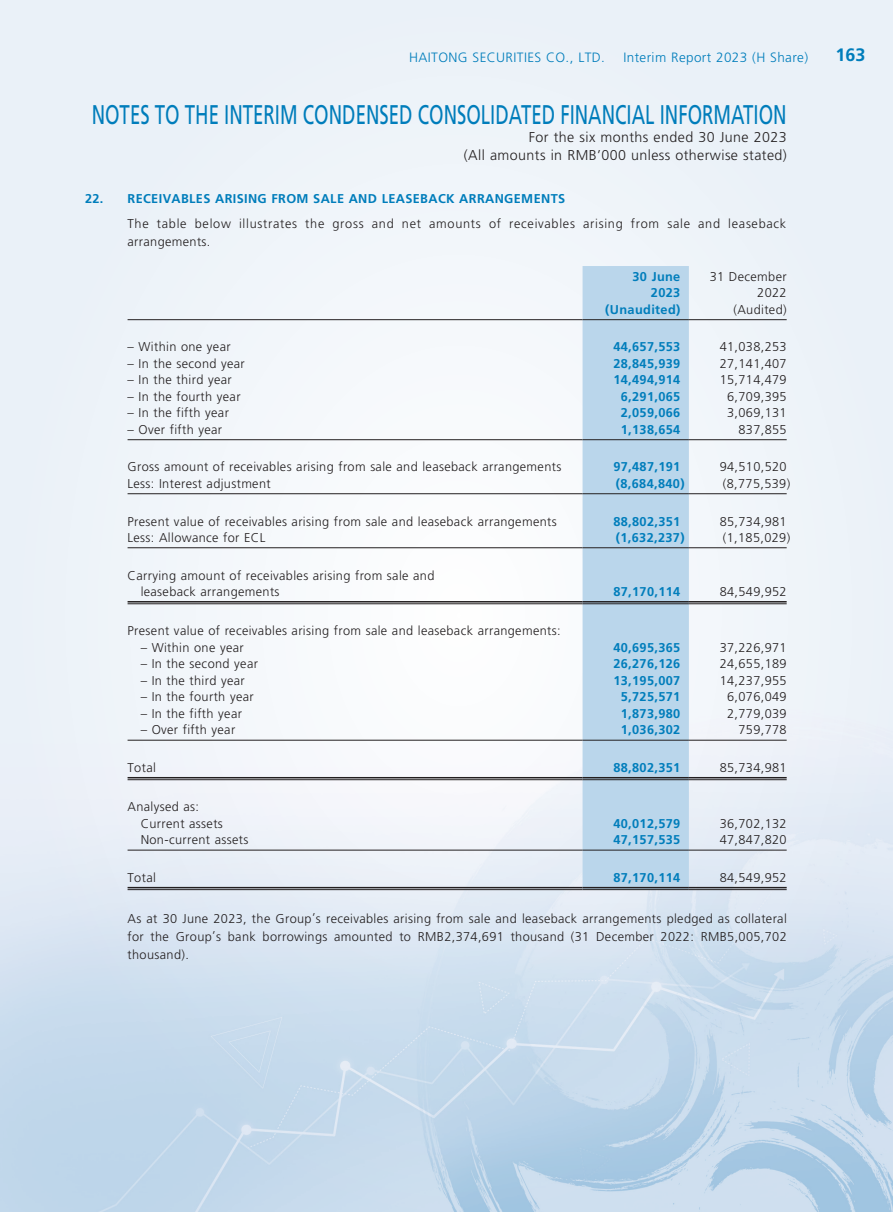
<style>
.page{position:relative;width:893px;height:1212px;background:#fff}
.page>*{position:absolute;margin:0;border:0;box-sizing:border-box;transform-origin:0 0}
.t1{font:27px "Frutiger LT Std";color:#007dbb;scale:.69 1}
.t2{font:700 18px "Frutiger LT Std";color:#007dbb}
.t3{font:300 14.25px/18px "Frutiger LT Std";letter-spacing:.03em;color:#231f20;text-align:right}
.t4{font:300 13.5px "Frutiger LT Std";letter-spacing:.03em;color:#007dbb}
.t5{font:300 12.75px/16.5px "Frutiger LT Std";letter-spacing:.03em;color:#231f20}
.t6{font:700 12.75px/16.5px "Frutiger LT Std";letter-spacing:.03em;color:#007dbb;text-align:right}
.t7{font:300 12.75px/18px "Frutiger LT Std";letter-spacing:.055em;color:#231f20}
</style>
<div class="page">
<img style="left:0;top:0;width:893px;height:1212px">
<div style="left:583px;top:266px;width:106px;height:623px;background:#bad6eb"></div>
<hr style="left:128px;top:319px;width:455px;height:1px;background:#231f20">
<hr style="left:583px;top:319px;width:106px;height:1px;background:#231f20">
<hr style="left:689px;top:319px;width:98px;height:1px;background:#231f20">
<hr style="left:128px;top:439px;width:455px;height:1px;background:#231f20">
<hr style="left:583px;top:439px;width:106px;height:1px;background:#231f20">
<hr style="left:689px;top:439px;width:98px;height:1px;background:#231f20">
<hr style="left:128px;top:493px;width:455px;height:1px;background:#231f20">
<hr style="left:583px;top:493px;width:106px;height:1px;background:#231f20">
<hr style="left:689px;top:493px;width:98px;height:1px;background:#231f20">
<hr style="left:128px;top:547px;width:455px;height:1px;background:#231f20">
<hr style="left:583px;top:547px;width:106px;height:1px;background:#231f20">
<hr style="left:689px;top:547px;width:98px;height:1px;background:#231f20">
<hr style="left:128px;top:601px;width:455px;height:1px;background:#231f20">
<hr style="left:128px;top:603px;width:455px;height:1px;background:#231f20">
<hr style="left:583px;top:601px;width:106px;height:1px;background:#231f20">
<hr style="left:583px;top:603px;width:106px;height:1px;background:#231f20">
<hr style="left:689px;top:601px;width:98px;height:1px;background:#231f20">
<hr style="left:689px;top:603px;width:98px;height:1px;background:#231f20">
<hr style="left:128px;top:740px;width:455px;height:1px;background:#231f20">
<hr style="left:583px;top:740px;width:106px;height:1px;background:#231f20">
<hr style="left:689px;top:740px;width:98px;height:1px;background:#231f20">
<hr style="left:128px;top:777px;width:455px;height:1px;background:#231f20">
<hr style="left:128px;top:779px;width:455px;height:1px;background:#231f20">
<hr style="left:583px;top:777px;width:106px;height:1px;background:#231f20">
<hr style="left:583px;top:779px;width:106px;height:1px;background:#231f20">
<hr style="left:689px;top:777px;width:98px;height:1px;background:#231f20">
<hr style="left:689px;top:779px;width:98px;height:1px;background:#231f20">
<hr style="left:128px;top:850px;width:455px;height:1px;background:#231f20">
<hr style="left:583px;top:850px;width:106px;height:1px;background:#231f20">
<hr style="left:689px;top:850px;width:98px;height:1px;background:#231f20">
<hr style="left:128px;top:887px;width:455px;height:1px;background:#231f20">
<hr style="left:128px;top:889px;width:455px;height:1px;background:#231f20">
<hr style="left:583px;top:887px;width:106px;height:1px;background:#231f20">
<hr style="left:583px;top:889px;width:106px;height:1px;background:#231f20">
<hr style="left:689px;top:887px;width:98px;height:1px;background:#231f20">
<hr style="left:689px;top:889px;width:98px;height:1px;background:#231f20">
<p class="t4" style="left:409px;top:49px;width:197px">HAITONG SECURITIES CO., LTD.</p>
<p class="t4" style="left:623px;top:49px;width:186px">Interim Report 2023 (H Share)</p>
<h2 class="t2" style="left:835px;top:44px;width:32px">163</h2>
<h1 class="t1" style="left:92px;top:99px;width:1009px">NOTES TO THE INTERIM CONDENSED CONSOLIDATED FINANCIAL INFORMATION</h1>
<p class="t3" style="left:464px;top:129px;width:324px">For the six months ended 30 June 2023<br>(All amounts in RMB’000 unless otherwise stated)</p>
<p class="t6" style="left:85px;top:190px;width:482px">22. RECEIVABLES ARISING FROM SALE AND LEASEBACK ARRANGEMENTS</p>
<p class="t7" style="left:128px;top:215px;width:660px">The table below illustrates the gross and net amounts of receivables arising from sale and leaseback arrangements.</p>
<p class="t6" style="left:632px;top:268px;width:49px">30 June<br>2023</p>
<p class="t5" style="left:710px;top:268px;width:78px;text-align:right">31 December<br>2022</p>
<p class="t6" style="left:605px;top:301px;width:77px">(Unaudited)</p>
<p class="t5" style="left:733px;top:301px;width:55px">(Audited)</p>
<p class="t5" style="left:128px;top:339px;width:105px">– Within one year</p>
<p class="t6" style="left:613px;top:339px;width:69px">44,657,553</p>
<p class="t5" style="left:720px;top:339px;width:69px">41,038,253</p>
<p class="t5" style="left:128px;top:355px;width:119px">– In the second year</p>
<p class="t6" style="left:613px;top:355px;width:69px">28,845,939</p>
<p class="t5" style="left:720px;top:355px;width:69px">27,141,407</p>
<p class="t5" style="left:128px;top:372px;width:106px">– In the third year</p>
<p class="t6" style="left:613px;top:372px;width:69px">14,494,914</p>
<p class="t5" style="left:720px;top:372px;width:69px">15,714,479</p>
<p class="t5" style="left:128px;top:388px;width:115px">– In the fourth year</p>
<p class="t6" style="left:621px;top:388px;width:61px">6,291,065</p>
<p class="t5" style="left:727px;top:388px;width:61px">6,709,395</p>
<p class="t5" style="left:128px;top:405px;width:103px">– In the fifth year</p>
<p class="t6" style="left:621px;top:405px;width:61px">2,059,066</p>
<p class="t5" style="left:727px;top:405px;width:61px">3,069,131</p>
<p class="t5" style="left:128px;top:421px;width:96px">– Over fifth year</p>
<p class="t6" style="left:621px;top:421px;width:61px">1,138,654</p>
<p class="t5" style="left:738px;top:421px;width:50px">837,855</p>
<p class="t5" style="left:128px;top:459px;width:435px">Gross amount of receivables arising from sale and leaseback arrangements</p>
<p class="t6" style="left:613px;top:459px;width:69px">97,487,191</p>
<p class="t5" style="left:720px;top:459px;width:69px">94,510,520</p>
<p class="t5" style="left:128px;top:475px;width:145px">Less: Interest adjustment</p>
<p class="t6" style="left:616px;top:475px;width:70px">(8,684,840)</p>
<p class="t5" style="left:723px;top:475px;width:69px">(8,775,539)</p>
<p class="t5" style="left:128px;top:513px;width:431px">Present value of receivables arising from sale and leaseback arrangements</p>
<p class="t6" style="left:613px;top:513px;width:69px">88,802,351</p>
<p class="t5" style="left:720px;top:513px;width:69px">85,734,981</p>
<p class="t5" style="left:128px;top:529px;width:139px">Less: Allowance for ECL</p>
<p class="t6" style="left:616px;top:529px;width:70px">(1,632,237)</p>
<p class="t5" style="left:723px;top:529px;width:69px">(1,185,029)</p>
<p class="t5" style="left:141px;top:567px;width:295px;text-indent:-13px">Carrying amount of receivables arising from sale and leaseback arrangements</p>
<p class="t6" style="left:613px;top:583px;width:69px">87,170,114</p>
<p class="t5" style="left:720px;top:583px;width:69px">84,549,952</p>
<p class="t5" style="left:128px;top:623px;width:435px">Present value of receivables arising from sale and leaseback arrangements:</p>
<p class="t5" style="left:141px;top:639px;width:105px">– Within one year</p>
<p class="t6" style="left:613px;top:639px;width:69px">40,695,365</p>
<p class="t5" style="left:720px;top:639px;width:69px">37,226,971</p>
<p class="t5" style="left:141px;top:656px;width:119px">– In the second year</p>
<p class="t6" style="left:613px;top:656px;width:69px">26,276,126</p>
<p class="t5" style="left:720px;top:656px;width:69px">24,655,189</p>
<p class="t5" style="left:141px;top:672px;width:106px">– In the third year</p>
<p class="t6" style="left:613px;top:672px;width:69px">13,195,007</p>
<p class="t5" style="left:720px;top:672px;width:69px">14,237,955</p>
<p class="t5" style="left:141px;top:689px;width:115px">– In the fourth year</p>
<p class="t6" style="left:621px;top:689px;width:61px">5,725,571</p>
<p class="t5" style="left:727px;top:689px;width:61px">6,076,049</p>
<p class="t5" style="left:141px;top:705px;width:103px">– In the fifth year</p>
<p class="t6" style="left:621px;top:705px;width:61px">1,873,980</p>
<p class="t5" style="left:727px;top:705px;width:61px">2,779,039</p>
<p class="t5" style="left:141px;top:722px;width:96px">– Over fifth year</p>
<p class="t6" style="left:621px;top:722px;width:61px">1,036,302</p>
<p class="t5" style="left:738px;top:722px;width:50px">759,778</p>
<p class="t5" style="left:128px;top:759px;width:30px">Total</p>
<p class="t6" style="left:613px;top:759px;width:69px">88,802,351</p>
<p class="t5" style="left:720px;top:759px;width:69px">85,734,981</p>
<p class="t5" style="left:141px;top:799px;width:84px;text-indent:-13px">Analysed as:<br>Current assets</p>
<p class="t6" style="left:613px;top:815px;width:69px">40,012,579</p>
<p class="t5" style="left:720px;top:815px;width:69px">36,702,132</p>
<p class="t5" style="left:141px;top:832px;width:109px">Non-current assets</p>
<p class="t6" style="left:613px;top:832px;width:69px">47,157,535</p>
<p class="t5" style="left:720px;top:832px;width:69px">47,847,820</p>
<p class="t5" style="left:128px;top:869px;width:30px">Total</p>
<p class="t6" style="left:613px;top:869px;width:69px">87,170,114</p>
<p class="t5" style="left:720px;top:869px;width:69px">84,549,952</p>
<p class="t5" style="left:128px;top:909px;width:661px;line-height:18px;text-align:justify">As at 30 June 2023, the Group’s receivables arising from sale and leaseback arrangements pledged as collateral for the Group’s bank borrowings amounted to RMB2,374,691 thousand (31 December 2022: RMB5,005,702 thousand).</p>
</div>
